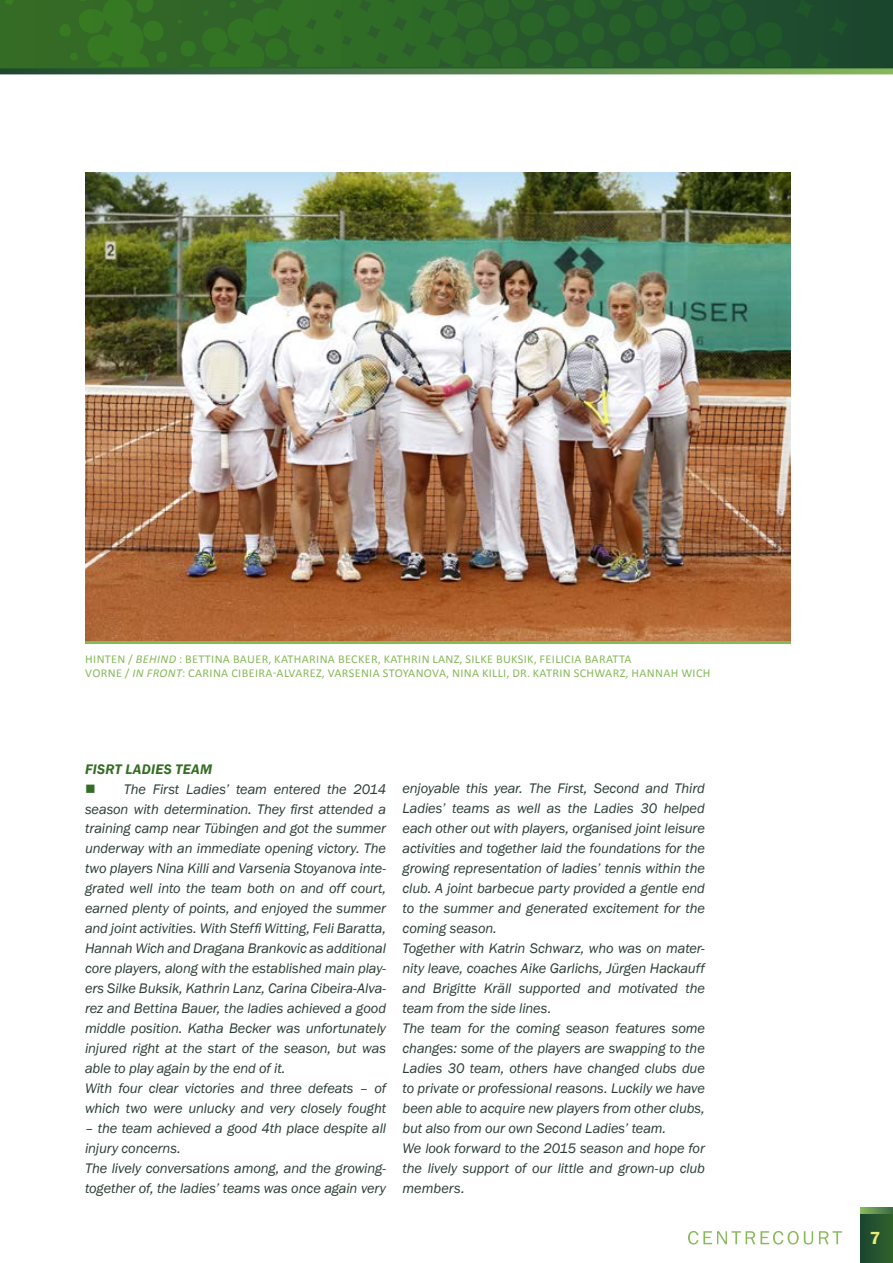
<style>
.page{position:relative;width:893px;height:1263px;background:#fff}
.page>*{position:absolute;margin:0;border:0;box-sizing:border-box;transform-origin:0 0}
.t1{font:600 18px "Franklin Gothic";color:#ebeb7a}
.t2{font:italic 14.25px/20px "Franklin Gothic";letter-spacing:-.01em;color:#2a3c33}
.t3{font:italic 600 14.25px "Franklin Gothic";letter-spacing:.025em;color:#366d25}
.t4{font:12px/14.4px "Calibri";letter-spacing:.03em;color:#88b95b}
.s1{font-style:italic}
.s2{color:#366d25}
</style>
<div class="page">
<div style="left:861px;top:1213px;width:32px;height:50px;background:linear-gradient(to right,#1c4630,#30612b)"></div>
<svg style="left:688px;top:1231px;width:154px;height:13px"></svg>
<svg style="left:861px;top:1208px;width:32px;height:5px"></svg>
<div style="left:0;top:0;width:893px;height:72px;background:linear-gradient(to right,#387623,#1d4d2e)"></div>
<svg style="left:0;top:68px;width:893px;height:6px;background:#4e7c47"></svg>
<img style="left:85px;top:173px;width:706px;height:468px">
<svg style="left:4px;top:0;width:8px;height:5px"></svg>
<svg style="left:12px;top:0;width:436px;height:66px;background:#316c25"></svg>
<svg style="left:448px;top:0;width:400px;height:66px;background:#24582b"></svg>
<hr style="left:85px;top:641px;width:706px;height:3px;background:#88b95b">
<p class="t4" style="left:85px;top:651px;width:627px">HINTEN / <span class="s1">BEHIND</span> : BETTINA BAUER, KATHARINA BECKER, KATHRIN LANZ, SILKE BUKSIK, FEILICIA BARATTA<br>VORNE / <span class="s1">IN FRONT</span>: CARINA CIBEIRA-ALVAREZ, VARSENIA STOYANOVA, NINA KILLI, DR. KATRIN SCHWARZ, HANNAH WICH</p>
<p class="t3" style="left:85px;top:759px;width:128px">FISRT LADIES TEAM</p>
<p class="t2" style="left:85px;top:779px;width:303px"><span class="s2">■</span> The First Ladies’ team entered the 2014 season with determination. They first attended a training camp near Tübingen and got the summer underway with an immediate opening victory. The two players Nina Killi and Varsenia Stoyanova inte&shy;grated well into the team both on and off court, earned plenty of points, and enjoyed the summer and joint activities. With Steffi Witting, Feli Baratta, Hannah Wich and Dragana Brankovic as additional core players, along with the established main play&shy;ers Silke Buksik, Kathrin Lanz, Carina Cibeira-Alva&shy;rez and Bettina Bauer, the ladies achieved a good middle position. Katha Becker was unfortunately injured right at the start of the season, but was able to play again by the end of it.<br>With four clear victories and three defeats – of which two were unlucky and very closely fought</p>
<p class="t2" style="left:85px;top:1119px;width:303px">– the team achieved a good 4th place despite all injury concerns.<br>The lively conversations among, and the growing&shy;together of, the ladies’ teams was once again very</p>
<p class="t2" style="left:403px;top:779px;width:304px">enjoyable this year. The First, Second and Third Ladies’ teams as well as the Ladies 30 helped each other out with players, organised joint leisure activities and together laid the foundations for the growing representation of ladies’ tennis within the club. A joint barbecue party provided a gentle end to the summer and generated excitement for the coming season.<br>Together with Katrin Schwarz, who was on mater&shy;nity leave, coaches Aike Garlichs, Jürgen Hackauff and Brigitte Kräll supported and motivated the team from the side lines.<br>The team for the coming season features some changes: some of the players are swapping to the Ladies 30 team, others have changed clubs due to private or professional reasons. Luckily we have been able to acquire new players from other clubs, but also from our own Second Ladies’ team.<br>We look forward to the 2015 season and hope for the lively support of our little and grown-up club members.</p>
<p class="t1" style="left:870px;top:1226px;width:12px">7</p>
</div>
